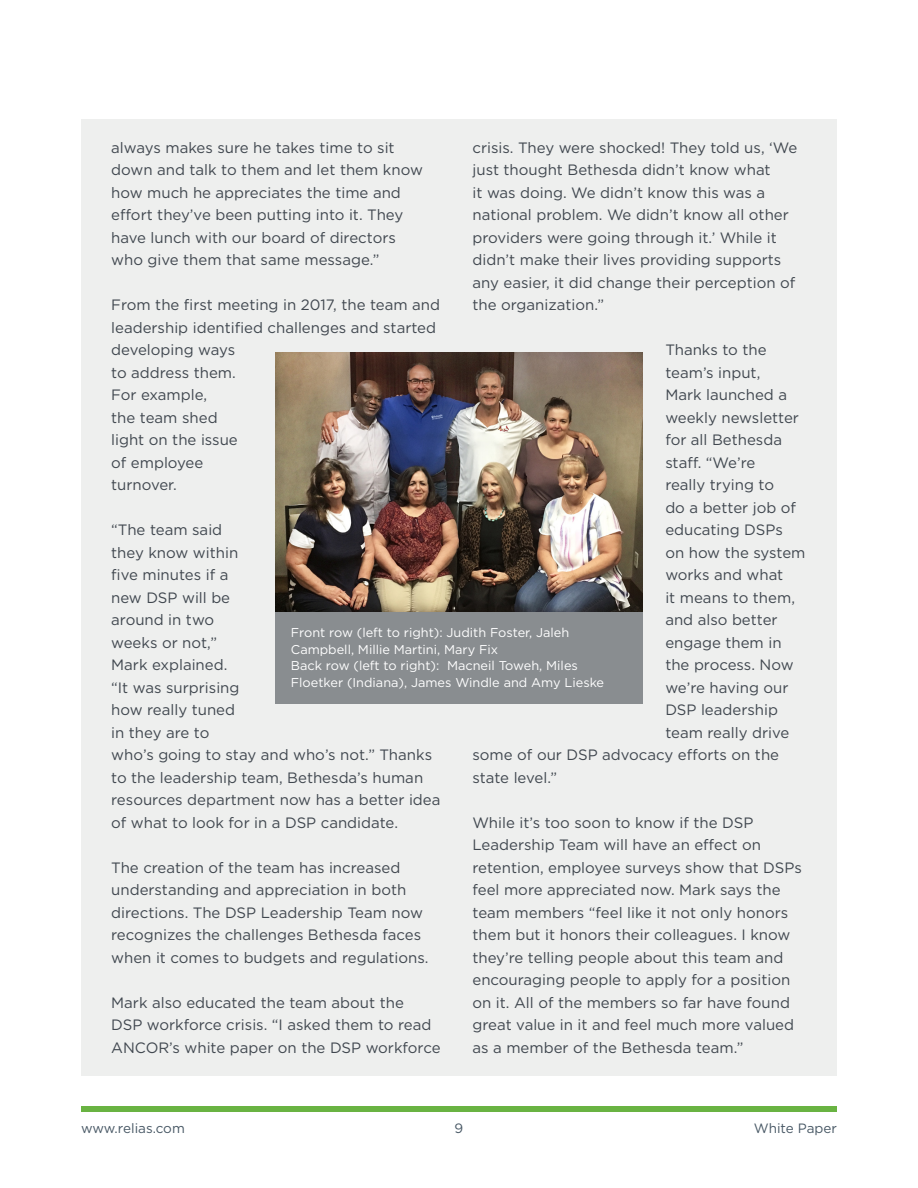
<style>
.page{position:relative;width:918px;height:1188px;background:#fff}
.page>*{position:absolute;margin:0;border:0;box-sizing:border-box;transform-origin:0 0}
.t1{font:15px/22.5px "Gotham";color:#40474f}
.t2{font:13.5px "Gotham";color:#485865}
.t3{font:12.75px/16.5px "Gotham";color:#fff}
</style>
<div class="page">
<div style="left:81px;top:1106px;width:756px;height:6px;background:#69b342"></div>
<div style="left:81px;top:119px;width:756px;height:957px;background:#eeefee"></div>
<img style="left:275px;top:352px;width:368px;height:260px">
<div style="left:275px;top:612px;width:368px;height:91px;background:#898d90"></div>
<p class="t1" style="left:111px;top:136px;width:313px">always makes sure he takes time to sit down and talk to them and let them know how much he appreciates the time and effort they’ve been putting into it. They have lunch with our board of directors who give them that same message.”</p>
<p class="t1" style="left:111px;top:293px;width:330px">From the first meeting in 2017, the team and leadership identified challenges and started developing ways<br>to address them.<br>For example,<br>the team shed<br>light on the issue<br>of employee<br>turnover.</p>
<p class="t1" style="left:111px;top:518px;width:331px">“The team said<br>they know within<br>five minutes if a<br>new DSP will be<br>around in two<br>weeks or not,”<br>Mark explained.<br>“It was surprising<br>how really tuned<br>in they are to<br>who’s going to stay and who’s not.” Thanks to the leadership team, Bethesda’s human resources department now has a better idea of what to look for in a DSP candidate.</p>
<p class="t1" style="left:111px;top:856px;width:319px">The creation of the team has increased understanding and appreciation in both directions. The DSP Leadership Team now recognizes the challenges Bethesda faces when it comes to budgets and regulations.</p>
<p class="t1" style="left:111px;top:991px;width:331px">Mark also educated the team about the<br>DSP workforce crisis. “I asked them to read<br>ANCOR’s white paper on the DSP workforce</p>
<p class="t1" style="left:472px;top:136px;width:326px">crisis. They were shocked! They told us, ‘We just thought Bethesda didn’t know what<br>it was doing. We didn’t know this was a national problem. We didn’t know all other providers were going through it.’ While it didn’t make their lives providing supports any easier, it did change their perception of the organization.”</p>
<p class="t1" style="left:665px;top:338px;width:103px">Thanks to the</p>
<p class="t1" style="left:665px;top:361px;width:97px">team’s input,</p>
<p class="t1" style="left:665px;top:383px;width:123px">Mark launched a</p>
<p class="t1" style="left:665px;top:406px;width:135px">weekly newsletter</p>
<p class="t1" style="left:665px;top:428px;width:118px">for all Bethesda</p>
<p class="t1" style="left:665px;top:451px;width:92px">staff. “We’re</p>
<p class="t1" style="left:665px;top:473px;width:110px">really trying to</p>
<p class="t1" style="left:665px;top:496px;width:132px">do a better job of</p>
<p class="t1" style="left:665px;top:518px;width:119px">educating DSPs</p>
<p class="t1" style="left:665px;top:541px;width:142px">on how the system</p>
<p class="t1" style="left:665px;top:563px;width:120px">works and what</p>
<p class="t1" style="left:665px;top:586px;width:131px">it means to them,</p>
<p class="t1" style="left:665px;top:608px;width:114px">and also better</p>
<p class="t1" style="left:665px;top:631px;width:118px">engage them in</p>
<p class="t1" style="left:665px;top:653px;width:130px">the process. Now</p>
<p class="t1" style="left:665px;top:676px;width:125px">we’re having our</p>
<p class="t1" style="left:665px;top:698px;width:114px">DSP leadership</p>
<p class="t1" style="left:665px;top:721px;width:125px">team really drive</p>
<p class="t1" style="left:472px;top:743px;width:308px">some of our DSP advocacy efforts on the</p>
<p class="t1" style="left:472px;top:766px;width:86px">state level.”</p>
<p class="t1" style="left:472px;top:811px;width:331px">While it’s too soon to know if the DSP Leadership Team will have an effect on retention, employee surveys show that DSPs feel more appreciated now. Mark says the team members “feel like it not only honors them but it honors their colleagues. I know they’re telling people about this team and encouraging people to apply for a position on it. All of the members so far have found great value in it and feel much more valued as a member of the Bethesda team.”</p>
<p class="t3" style="left:291px;top:624px;width:315px">Front row (left to right): Judith Foster, Jaleh Campbell, Millie Martini, Mary Fix<br>Back row (left to right): Macneil Toweh, Miles Floetker (Indiana), James Windle and Amy Lieske</p>
<p class="t2" style="left:81px;top:1119px;width:105px">www.relias.com</p>
<p class="t2" style="left:455px;top:1119px;width:10px">9</p>
<p class="t2" style="left:754px;top:1119px;width:85px">White Paper</p>
</div>
